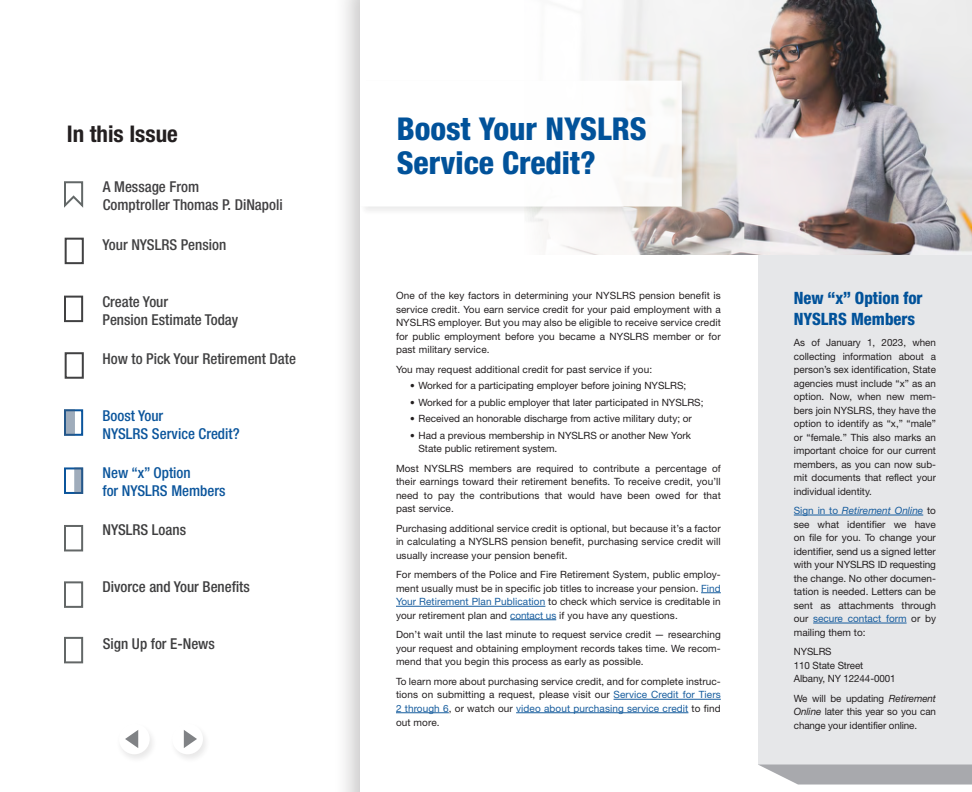
<style>
.page{position:relative;width:972px;height:792px;background:#fff}
.page>*{position:absolute;margin:0;border:0;box-sizing:border-box;transform-origin:0 0}
.t1{font:800 condensed 31.5px/33.9px "Helvetica Neue LT Std";color:#01529a}
.t2{font:700 condensed 23px "Helvetica Neue LT Std";color:#231f20}
.t3{font:800 condensed 17px/21px "Helvetica Neue LT Std";color:#01529a}
.t4{font:500 condensed 15px/18px "Helvetica Neue LT Std";color:#414142}
.t5{font:500 condensed 15px/18px "Helvetica Neue LT Std";color:#0b559c}
.t6{font:500 condensed 15px "Helvetica Neue LT Std";color:#3e3e3f}
.t7{font:500 condensed 15px/18px "Helvetica Neue LT Std";color:#414042}
.t8{font:10px/13.5px "Helvetica Neue LT Std";color:#231f20;text-align:justify}
.s1{font-family:"ITC Franklin Gothic Std Hvy"}
.s2{color:#175d9e}
.s3{font-style:italic;color:#175d9e}
.s4{font-style:italic}
</style>
<div class="page">
<div style="left:333px;top:0;width:639px;height:792px;background:#231f20;opacity:.25"></div>
<div style="left:360px;top:0;width:612px;height:792px;background:#fff"></div>
<div style="left:758px;top:255px;width:214px;height:510px;background:#e6e7e9"></div>
<img style="left:528px;top:0;width:444px;height:255px">
<svg style="left:701px;top:593px;width:20px;height:1px"></svg>
<hr style="left:396px;top:606px;width:149px;height:1px;background:#175d9e">
<hr style="left:510px;top:620px;width:46px;height:1px;background:#175d9e">
<hr style="left:614px;top:699px;width:107px;height:1px;background:#175d9e">
<hr style="left:396px;top:713px;width:53px;height:1px;background:#175d9e">
<hr style="left:516px;top:713px;width:172px;height:1px;background:#175d9e">
<div style="left:359px;top:80px;width:333px;height:137px;background:#231f20;opacity:.1"></div>
<svg style="left:360px;top:81px;width:322px;height:126px"></svg>
<hr style="left:794px;top:515px;width:129px;height:1px;background:#175d9e">
<hr style="left:813px;top:623px;width:94px;height:1px;background:#175d9e">
<svg style="left:64px;top:636px;width:20px;height:28px"></svg>
<svg style="left:64px;top:581px;width:20px;height:27px"></svg>
<svg style="left:64px;top:525px;width:20px;height:27px"></svg>
<svg style="left:64px;top:467px;width:20px;height:27px"></svg>
<svg style="left:64px;top:409px;width:20px;height:27px"></svg>
<svg style="left:64px;top:352px;width:20px;height:27px"></svg>
<svg style="left:64px;top:295px;width:20px;height:28px"></svg>
<svg style="left:64px;top:237px;width:20px;height:28px"></svg>
<svg style="left:64px;top:181px;width:20px;height:27px"></svg>
<div style="left:169px;top:722px;width:41px;height:41px;background:#231f20;opacity:.1"></div>
<div style="left:172px;top:724px;width:31px;height:30px;background:#fff;border-radius:50%"></div>
<svg style="left:184px;top:730px;width:13px;height:18px"></svg>
<div style="left:116px;top:722px;width:41px;height:41px;background:#231f20;opacity:.1"></div>
<div style="left:119px;top:724px;width:31px;height:30px;background:#fff;border-radius:50%"></div>
<svg style="left:125px;top:730px;width:13px;height:18px"></svg>
<svg style="left:759px;top:765px;width:213px;height:20px;background:#b1b2b6"></svg>
<h2 class="t2" style="left:67px;top:120px;width:113px">In this Issue</h2>
<h3 class="t7" style="left:103px;top:177px;width:181px">A Message From<br>Comptroller Thomas P. DiNapoli</h3>
<h3 class="t4" style="left:102px;top:235px;width:125px">Your NYSLRS Pension</h3>
<h3 class="t4" style="left:102px;top:292px;width:137px">Create Your<br>Pension Estimate Today</h3>
<h3 class="t4" style="left:102px;top:350px;width:195px">How to Pick Your Retirement Date</h3>
<h3 class="t5" style="left:102px;top:406px;width:139px">Boost Your<br>NYSLRS Service Credit?</h3>
<h3 class="t5" style="left:102px;top:464px;width:125px">New “x” Option<br>for NYSLRS Members</h3>
<h3 class="t6" style="left:102px;top:521px;width:85px">NYSLRS Loans</h3>
<h3 class="t6" style="left:102px;top:578px;width:149px">Divorce and Your Benefits</h3>
<h3 class="t6" style="left:103px;top:635px;width:114px">Sign Up for E-News</h3>
<h1 class="t1" style="left:397px;top:111px;width:251px">Boost Your NYSLRS<br>Service Credit?</h1>
<p class="t8" style="left:396px;top:289px;width:326px">One of the key factors in determining your NYSLRS pension benefit is service credit. You earn service credit for your paid employment with a NYSLRS employer. But you may also be eligible to receive service credit for public employment before you became a NYSLRS member or for past military service.</p>
<p class="t8" style="left:396px;top:362px;width:258px">You may request additional credit for past service if you:</p>
<p class="t8" style="left:410px;top:379px;width:278px"><span class="s1">•</span> Worked for a participating employer before joining NYSLRS;</p>
<p class="t8" style="left:410px;top:395px;width:296px"><span class="s1">•</span> Worked for a public employer that later participated in NYSLRS;</p>
<p class="t8" style="left:410px;top:412px;width:284px"><span class="s1">•</span> Received an honorable discharge from active military duty; or</p>
<p class="t8" style="left:418px;top:428px;width:274px;text-indent:-9px"><span class="s1">•</span> Had a previous membership in NYSLRS or another New York<br>State public retirement system.</p>
<p class="t8" style="left:396px;top:461px;width:326px">Most NYSLRS members are required to contribute a percentage of their earnings toward their retirement benefits. To receive credit, you’ll need to pay the contributions that would have been owed for that past service.</p>
<p class="t8" style="left:396px;top:521px;width:326px">Purchasing additional service credit is optional, but because it’s a factor in calculating a NYSLRS pension benefit, purchasing service credit will usually increase your pension benefit.</p>
<p class="t8" style="left:396px;top:568px;width:326px">For members of the Police and Fire Retirement System, public employ&shy;ment usually must be in specific job titles to increase your pension. <span class="s2">Find Your Retirement Plan Publication</span> to check which service is creditable in your retirement plan and <span class="s2">contact us</span> if you have any questions.</p>
<p class="t8" style="left:396px;top:628px;width:326px">Don’t wait until the last minute to request service credit — researching your request and obtaining employment records takes time. We recom&shy;mend that you begin this process as early as possible.</p>
<p class="t8" style="left:396px;top:674px;width:326px">To learn more about purchasing service credit, and for complete instruc&shy;tions on submitting a request, please visit our <span class="s2">Service Credit for Tiers 2 through 6</span>, or watch our <span class="s2">video about purchasing service credit</span> to find out more.</p>
<h3 class="t3" style="left:794px;top:287px;width:130px">New “x” Option for<br>NYSLRS Members</h3>
<p class="t8" style="left:794px;top:336px;width:144px">As of January 1, 2023, when collecting information about a person’s sex identification, State agencies must include “x” as an option. Now, when new mem&shy;bers join NYSLRS, they have the option to identify as “x,” “male” or “female.” This also marks an important choice for our current members, as you can now sub&shy;mit documents that reflect your individual identity.</p>
<p class="t8" style="left:794px;top:504px;width:144px"><span class="s2">Sign in to</span> <span class="s3">Retirement Online</span> to see what identifier we have on file for you. To change your identifier, send us a signed letter with your NYSLRS ID requesting the change. No other documen&shy;tation is needed. Letters can be sent as attachments through our <span class="s2">secure contact form</span> or by mailing them to:</p>
<p class="t8" style="left:794px;top:645px;width:103px;text-align:left">NYSLRS<br>110 State Street<br>Albany, NY 12244-0001</p>
<p class="t8" style="left:794px;top:691px;width:144px">We will be updating <span class="s4">Retirement Online</span> later this year so you can change your identifier online.</p>
</div>
